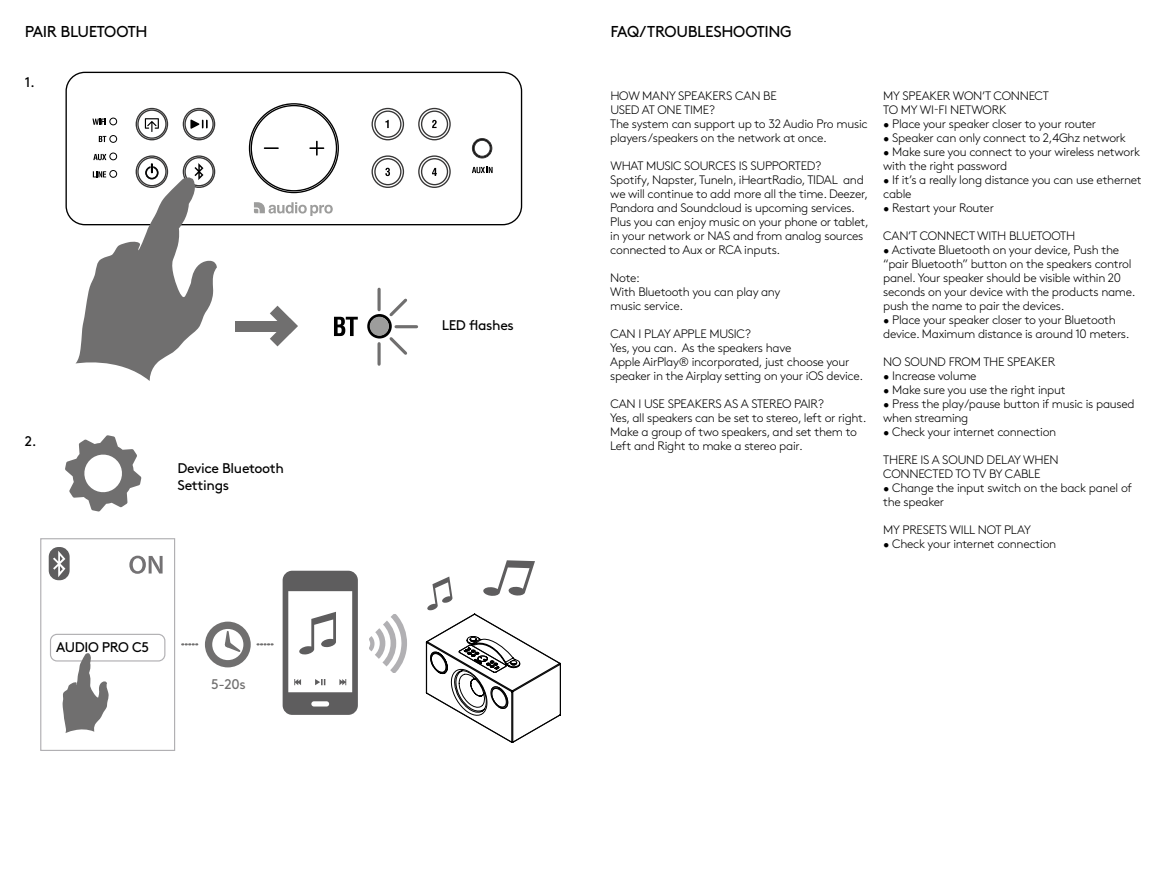
<style>
.page{position:relative;width:1171px;height:883px;background:#fff}
.page>*{position:absolute;margin:0;border:0;box-sizing:border-box;transform-origin:0 0}
.t1{font:15.75px "Brown";letter-spacing:-.02em;color:#000}
.t2{font:14px/17.8px "Brown";letter-spacing:-.025em;color:#000}
.t3{font:14px "Brown";color:#706f6f}
.t4{font:300 12.25px/14px "Brown";letter-spacing:-.025em;color:#000}
</style>
<div class="page">
<div style="left:65px;top:72px;width:457px;height:153px;border:1px solid #000;border-radius:19px"></div>
<svg style="left:472px;top:167px;width:20px;height:6px"></svg>
<div style="left:109px;top:118px;width:8px;height:7px;border:1px solid #000;border-radius:50%"></div>
<div style="left:109px;top:135px;width:8px;height:8px;border:1px solid #000;border-radius:50%"></div>
<div style="left:109px;top:153px;width:8px;height:7px;border:1px solid #000;border-radius:50%"></div>
<svg style="left:99px;top:136px;width:7px;height:6px"></svg>
<svg style="left:92px;top:119px;width:14px;height:6px"></svg>
<svg style="left:249px;top:104px;width:89px;height:89px"></svg>
<div style="left:251px;top:106px;width:85px;height:85px;background:#fff;border-radius:50%"></div>
<svg style="left:309px;top:141px;width:15px;height:15px"></svg>
<svg style="left:264px;top:147px;width:15px;height:2px"></svg>
<svg style="left:372px;top:109px;width:31px;height:31px"></svg>
<div style="left:371px;top:108px;width:33px;height:32px;border:1px solid #373636;border-radius:50%"></div>
<div style="left:375px;top:111px;width:26px;height:26px;background:#fff;border-radius:50%"></div>
<div style="left:374px;top:111px;width:27px;height:27px;border:1px solid #373636;border-radius:50%"></div>
<svg style="left:419px;top:109px;width:31px;height:31px"></svg>
<div style="left:418px;top:108px;width:33px;height:32px;border:1px solid #373636;border-radius:50%"></div>
<div style="left:421px;top:111px;width:26px;height:26px;background:#fff;border-radius:50%"></div>
<div style="left:421px;top:111px;width:27px;height:27px;border:1px solid #373636;border-radius:50%"></div>
<svg style="left:372px;top:156px;width:31px;height:31px"></svg>
<div style="left:371px;top:155px;width:33px;height:33px;border:1px solid #373636;border-radius:50%"></div>
<div style="left:375px;top:159px;width:26px;height:26px;background:#fff;border-radius:50%"></div>
<div style="left:374px;top:158px;width:27px;height:27px;border:1px solid #373636;border-radius:50%"></div>
<svg style="left:419px;top:156px;width:31px;height:31px"></svg>
<div style="left:418px;top:155px;width:33px;height:33px;border:1px solid #373636;border-radius:50%"></div>
<div style="left:421px;top:159px;width:26px;height:26px;background:#fff;border-radius:50%"></div>
<div style="left:421px;top:158px;width:27px;height:27px;border:1px solid #373636;border-radius:50%"></div>
<svg style="left:136px;top:109px;width:31px;height:31px"></svg>
<div style="left:136px;top:108px;width:32px;height:32px;border:1px solid #373636;border-radius:50%"></div>
<svg style="left:138px;top:110px;width:28px;height:28px"></svg>
<div style="left:137px;top:109px;width:30px;height:30px;border:1px solid #373636;border-radius:50%"></div>
<svg style="left:183px;top:109px;width:32px;height:31px"></svg>
<div style="left:183px;top:108px;width:32px;height:32px;border:1px solid #373636;border-radius:50%"></div>
<svg style="left:185px;top:110px;width:28px;height:28px"></svg>
<div style="left:184px;top:109px;width:30px;height:30px;border:1px solid #373636;border-radius:50%"></div>
<svg style="left:472px;top:139px;width:20px;height:19px"></svg>
<div style="left:472px;top:138px;width:20px;height:20px;border:1px solid #373636;border-radius:50%"></div>
<div style="left:474px;top:140px;width:16px;height:16px;background:#fff;border-radius:50%"></div>
<div style="left:473px;top:140px;width:18px;height:17px;border:1px solid #373636;border-radius:50%"></div>
<svg style="left:385px;top:120px;width:4px;height:8px"></svg>
<svg style="left:432px;top:120px;width:5px;height:8px"></svg>
<svg style="left:385px;top:168px;width:5px;height:8px"></svg>
<svg style="left:432px;top:168px;width:5px;height:8px"></svg>
<svg style="left:145px;top:118px;width:14px;height:14px"></svg>
<svg style="left:190px;top:120px;width:17px;height:9px"></svg>
<svg style="left:254px;top:202px;width:79px;height:14px"></svg>
<svg style="left:65px;top:435px;width:76px;height:77px"></svg>
<svg style="left:369px;top:614px;width:38px;height:59px"></svg>
<svg style="left:40px;top:538px;width:136px;height:213px"></svg>
<svg style="left:205px;top:622px;width:46px;height:45px"></svg>
<svg style="left:75px;top:154px;width:142px;height:227px"></svg>
<div style="left:236px;top:321px;width:50px;height:11px;background:#706f6f"></div>
<svg style="left:283px;top:571px;width:75px;height:144px"></svg>
<svg style="left:182px;top:643px;width:15px;height:2px"></svg>
<svg style="left:257px;top:643px;width:16px;height:2px"></svg>
<svg style="left:377px;top:359px;width:4px;height:5px"></svg>
<svg style="left:377px;top:289px;width:4px;height:7px"></svg>
<svg style="left:270px;top:296px;width:148px;height:63px"></svg>
<svg style="left:426px;top:560px;width:135px;height:183px"></svg>
<p class="t1" style="left:25px;top:19px;width:124px">PAIR BLUETOOTH</p>
<p class="t2" style="left:25px;top:72px;width:12px">1.</p>
<p class="t2" style="left:25px;top:431px;width:13px">2.</p>
<p class="t2" style="left:178px;top:458px;width:108px">Device Bluetooth<br>Settings</p>
<p class="t2" style="left:56px;top:637px;width:94px">AUDIO PRO C5</p>
<p class="t3" style="left:211px;top:673px;width:36px">5-20s</p>
<p class="t2" style="left:442px;top:315px;width:74px">LED flashes</p>
<p class="t1" style="left:610px;top:19px;width:183px">FAQ/TROUBLESHOOTING</p>
<p class="t4" style="left:610px;top:88px;width:259px">HOW MANY SPEAKERS CAN BE<br>USED AT ONE TIME?<br>The system can support up to 32 Audio Pro music players/speakers on the network at once.</p>
<p class="t4" style="left:610px;top:158px;width:260px">WHAT MUSIC SOURCES IS SUPPORTED?<br>Spotify, Napster, TuneIn, iHeartRadio, TIDAL and we will continue to add more all the time. Deezer, Pandora and Soundcloud is upcoming services.<br>Plus you can enjoy music on your phone or tablet, in your network or NAS and from analog sources connected to Aux or RCA inputs.</p>
<p class="t4" style="left:610px;top:270px;width:172px">Note:<br>With Bluetooth you can play any music service.</p>
<p class="t4" style="left:610px;top:326px;width:254px">CAN I PLAY APPLE MUSIC?<br>Yes, you can. As the speakers have<br>Apple AirPlay® incorporated, just choose your speaker in the Airplay setting on your iOS device.</p>
<p class="t4" style="left:610px;top:396px;width:258px">CAN I USE SPEAKERS AS A STEREO PAIR?<br>Yes, all speakers can be set to stereo, left or right.<br>Make a group of two speakers, and set them to Left and Right to make a stereo pair.</p>
<p class="t4" style="left:883px;top:88px;width:167px">MY SPEAKER WON’T CONNECT<br>TO MY WI-FI NETWORK</p>
<p class="t4" style="left:883px;top:116px;width:214px">• Place your speaker closer to your router</p>
<p class="t4" style="left:883px;top:130px;width:244px">• Speaker can only connect to 2,4Ghz network</p>
<p class="t4" style="left:883px;top:144px;width:258px">• Make sure you connect to your wireless network with the right password</p>
<p class="t4" style="left:883px;top:172px;width:260px">• If it’s a really long distance you can use ethernet cable</p>
<p class="t4" style="left:883px;top:200px;width:112px">• Restart your Router</p>
<p class="t4" style="left:883px;top:228px;width:194px">CAN’T CONNECT WITH BLUETOOTH</p>
<p class="t4" style="left:883px;top:242px;width:254px">• Activate Bluetooth on your device, Push the “pair Bluetooth” button on the speakers control panel. Your speaker should be visible within 20 seconds on your device with the products name. push the name to pair the devices.</p>
<p class="t4" style="left:883px;top:312px;width:248px">• Place your speaker closer to your Bluetooth device. Maximum distance is around 10 meters.</p>
<p class="t4" style="left:883px;top:354px;width:173px">NO SOUND FROM THE SPEAKER</p>
<p class="t4" style="left:883px;top:368px;width:95px">• Increase volume</p>
<p class="t4" style="left:883px;top:382px;width:184px">• Make sure you use the right input</p>
<p class="t4" style="left:883px;top:396px;width:253px">• Press the play/pause button if music is paused when streaming</p>
<p class="t4" style="left:883px;top:424px;width:175px">• Check your internet connection</p>
<p class="t4" style="left:883px;top:452px;width:177px">THERE IS A SOUND DELAY WHEN<br>CONNECTED TO TV BY CABLE</p>
<p class="t4" style="left:883px;top:480px;width:250px">• Change the input switch on the back panel of the speaker</p>
<p class="t4" style="left:883px;top:522px;width:149px">MY PRESETS WILL NOT PLAY</p>
<p class="t4" style="left:883px;top:536px;width:175px">• Check your internet connection</p>
</div>
